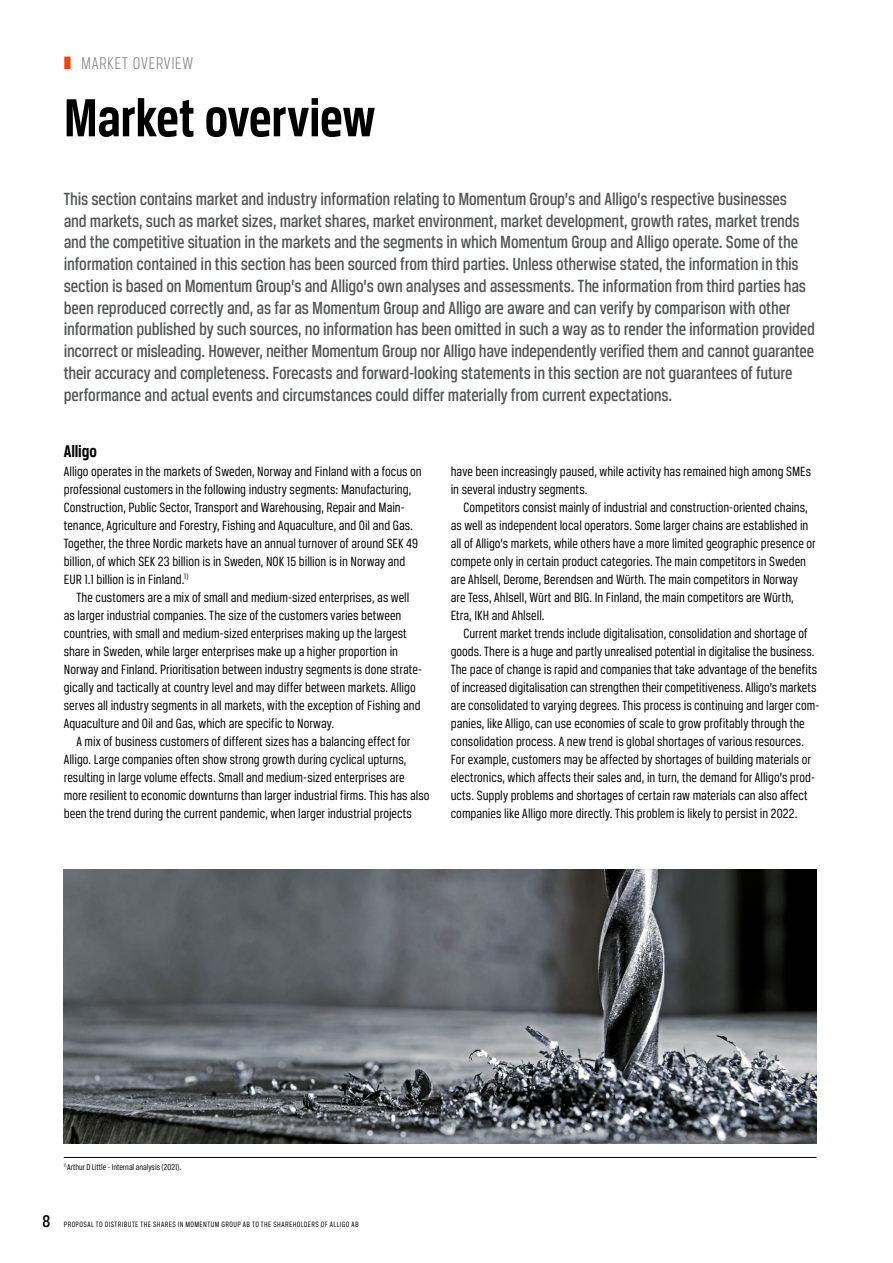
<style>
.page{position:relative;width:893px;height:1263px;background:#fff}
.page>*{position:absolute;margin:0;border:0;box-sizing:border-box;transform-origin:0 0}
.t1{font:700 57px "Breuer Condensed";letter-spacing:-.01em;color:#000}
.t2{font:500 18.75px/21.8px "Breuer Condensed";letter-spacing:-.01em;color:#555756}
.t3{font:300 18px "Breuer Condensed";letter-spacing:.03em;color:#7b7d7c}
.t4{font:700 18px "Breuer Condensed";letter-spacing:-.01em;color:#000}
.t5{font:14.25px/18px "Breuer Condensed";color:#000}
.t6{font:9px "Breuer Condensed";letter-spacing:.005em;color:#000}
.t7{font:8.25px "Breuer Condensed";letter-spacing:.05em;color:#000}
.s1{color:#eb460a}
.s2{font-weight:500;font-size:18px}
</style>
<div class="page">
<hr style="left:64px;top:1157px;width:752px;height:1px;background:#000">
<img style="left:64px;top:870px;width:752px;height:274px">
<p class="t3" style="left:64px;top:54px;width:131px"><span class="s1">❚</span> MARKET OVERVIEW</p>
<h1 class="t1" style="left:64px;top:86px;width:313px">Market overview</h1>
<p class="t2" style="left:64px;top:188px;width:753px">This section contains market and industry information relating to Momentum Group’s and Alligo’s respective businesses<br>and markets, such as market sizes, market shares, market environment, market development, growth rates, market trends and the competitive situation in the markets and the segments in which Momentum Group and Alligo operate. Some of the information contained in this section has been sourced from third parties. Unless otherwise stated, the information in this section is based on Momentum Group’s and Alligo’s own analyses and assessments. The information from third parties has been reproduced correctly and, as far as Momentum Group and Alligo are aware and can verify by comparison with other information published by such sources, no information has been omitted in such a way as to render the information provided incorrect or misleading. However, neither Momentum Group nor Alligo have independently verified them and cannot guarantee their accuracy and completeness. Forecasts and forward-looking statements in this section are not guarantees of future performance and actual events and circumstances could differ materially from current expectations.</p>
<p class="t4" style="left:64px;top:441px;width:35px">Alligo</p>
<p class="t5" style="left:64px;top:462px;width:359px">Alligo operates in the markets of Sweden, Norway and Finland with a focus on professional customers in the following industry segments: Manufacturing, Construction, Public Sector, Transport and Warehousing, Repair and Main&shy;tenance, Agriculture and Forestry, Fishing and Aquaculture, and Oil and Gas.<br>Together, the three Nordic markets have an annual turnover of around SEK 49 billion, of which SEK 23 billion is in Sweden, NOK 15 billion is in Norway and EUR 1.1 billion is in Finland.<sup>1)</sup></p>
<p class="t5" style="left:64px;top:588px;width:360px;text-indent:13px">The customers are a mix of small and medium-sized enterprises, as well as larger industrial companies. The size of the customers varies between countries, with small and medium-sized enterprises making up the largest share in Sweden, while larger enterprises make up a higher proportion in Norway and Finland. Prioritisation between industry segments is done strate&shy;gically and tactically at country level and may differ between markets. Alligo serves all industry segments in all markets, with the exception of Fishing and Aquaculture and Oil and Gas, which are specific to Norway.</p>
<p class="t5" style="left:64px;top:732px;width:367px;text-indent:13px">A mix of business customers of different sizes has a balancing effect for Alligo. Large companies often show strong growth during cyclical upturns, resulting in large volume effects. Small and medium-sized enterprises are more resilient to economic downturns than larger industrial firms. This has also been the trend during the current pandemic, when larger industrial projects</p>
<p class="t5" style="left:451px;top:462px;width:362px">have been increasingly paused, while activity has remained high among SMEs in several industry segments.</p>
<p class="t5" style="left:451px;top:498px;width:366px;text-indent:13px">Competitors consist mainly of industrial and construction-oriented chains, as well as independent local operators. Some larger chains are established in all of Alligo’s markets, while others have a more limited geographic presence or compete only in certain product categories. The main competitors in Sweden are Ahlsell, Derome, Berendsen and Würth. The main competitors in Norway are Tess, Ahlsell, Würt and BIG. In Finland, the main competitors are Würth, Etra, IKH and Ahlsell.</p>
<p class="t5" style="left:451px;top:624px;width:370px;text-indent:13px">Current market trends include digitalisation, consolidation and shortage of goods. There is a huge and partly unrealised potential in digitalise the business.<br>The pace of change is rapid and companies that take advantage of the benefits of increased digitalisation can strengthen their competitiveness. Alligo’s markets are consolidated to varying degrees. This process is continuing and larger com&shy;panies, like Alligo, can use economies of scale to grow profitably through the consolidation process. A new trend is global shortages of various resources.<br>For example, customers may be affected by shortages of building materials or electronics, which affects their sales and, in turn, the demand for Alligo’s prod&shy;ucts. Supply problems and shortages of certain raw materials can also affect companies like Alligo more directly. This problem is likely to persist in 2022.</p>
<p class="t6" style="left:64px;top:1162px;width:119px"><sup>1)</sup> Arthur D Little - Internal analysis (2021).</p>
<p class="t7" style="left:43px;top:1220px;width:318px"><span class="s2">8</span> PROPOSAL TO DISTRIBUTE THE SHARES IN MOMENTUM GROUP AB TO THE SHAREHOLDERS OF ALLIGO AB</p>
</div>
